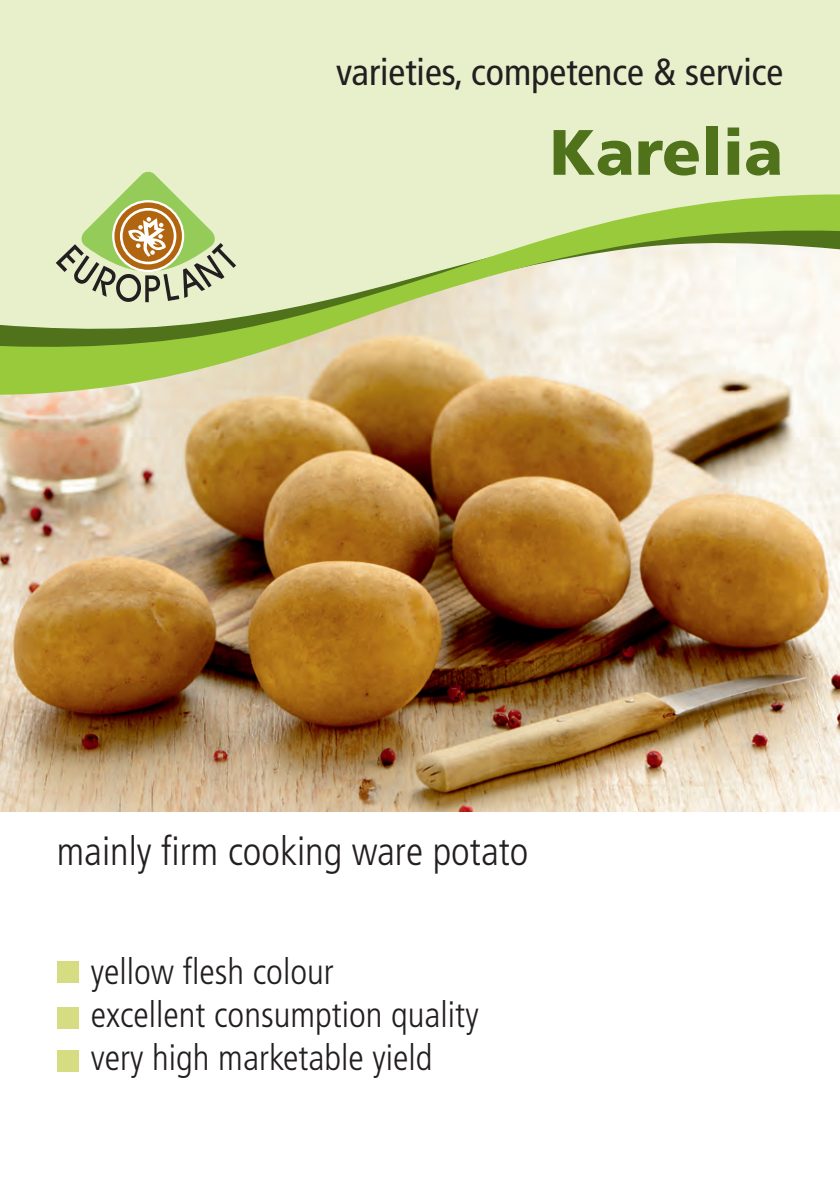
<style>
.page{position:relative;width:840px;height:1191px;background:#fff}
.page>*{position:absolute;margin:0;border:0;box-sizing:border-box;transform-origin:0 0}
.t1{font:900 64px "Frutiger";color:#4f721b}
.t2{font:300 condensed 40px "Frutiger";color:#231f20}
.t3{font:condensed 37.8px "Frutiger";color:#231f20}
.t4{font:300 condensed 36px/43.2px "Frutiger";color:#231f20}
</style>
<div class="page">
<img style="left:0;top:399px;width:839px;height:412px">
<div style="left:0;top:0;width:839px;height:181px;background:#e7f0cb"></div>
<svg style="left:0;top:181px;width:839px;height:218px;background:#d7ddad"></svg>
<svg style="left:56px;top:171px;width:180px;height:131px;background:#c5cb99"></svg>
<div style="left:57px;top:1006px;width:21px;height:22px;background:#d5dc82"></div>
<div style="left:57px;top:961px;width:21px;height:21px;background:#d5dc82"></div>
<div style="left:57px;top:1049px;width:21px;height:22px;background:#d5dc82"></div>
<p class="t3" style="left:336px;top:50px;width:448px">varieties, competence &amp; service</p>
<h1 class="t1" style="left:549px;top:114px;width:235px">Karelia</h1>
<p class="t2" style="left:57px;top:828px;width:473px">mainly firm cooking ware potato</p>
<p class="t4" style="left:91px;top:950px;width:389px">yellow flesh colour<br>excellent consumption quality very high marketable yield</p>
</div>
